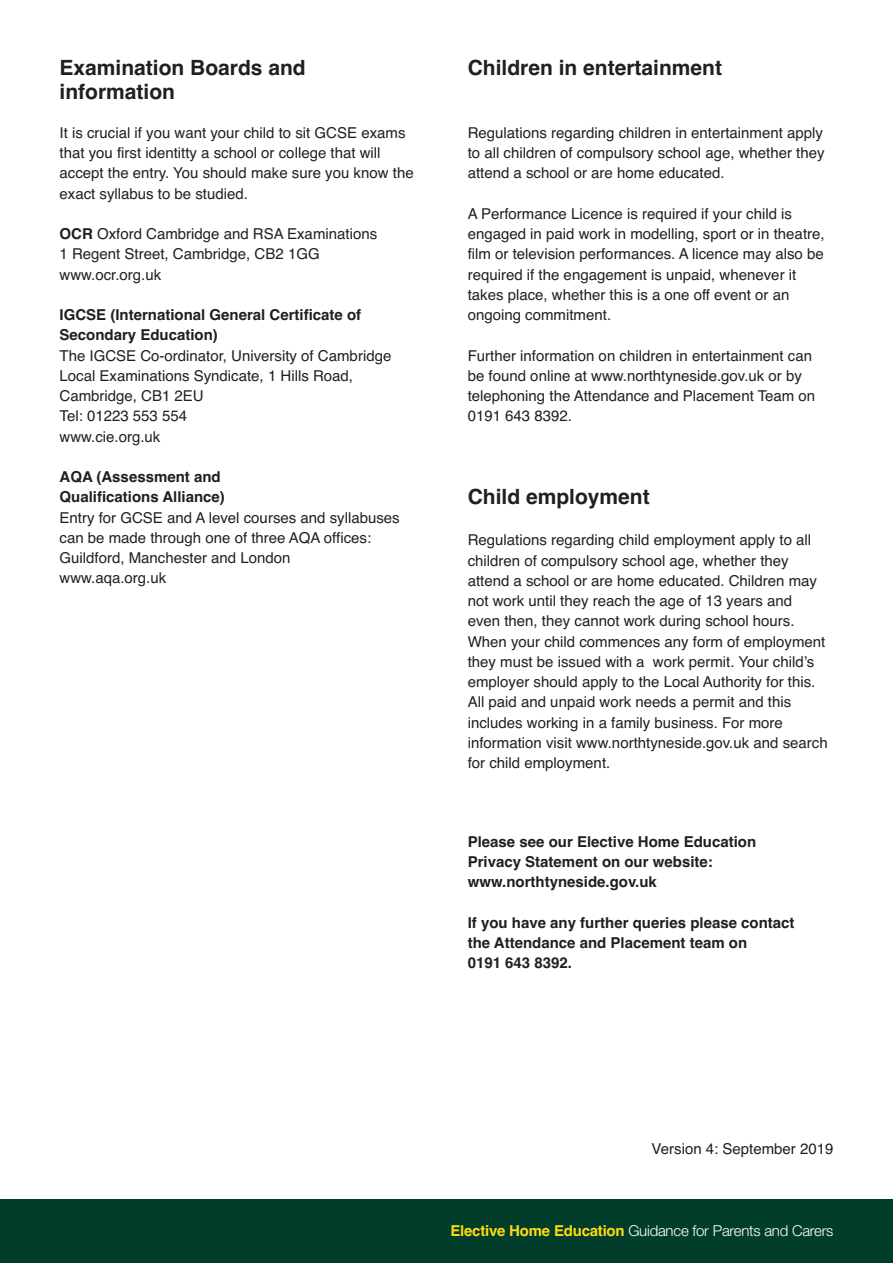
<style>
.page{position:relative;width:893px;height:1263px;background:#fff}
.page>*{position:absolute;margin:0;border:0;box-sizing:border-box;transform-origin:0 0}
.t1{font:700 21px/24px "Helvetica";color:#231f20}
.t2{font:15px/20.2px "Helvetica";color:#231f20}
.t3{font:700 15px/20.2px "Helvetica";color:#231f20}
.t4{font:300 15px "Helvetica Neue";letter-spacing:-.015em;color:#fff}
.s1{font-weight:700}
.s2{font-family:"Helvetica";font-weight:700;color:#ffdb0f}
</style>
<div class="page">
<div style="left:0;top:1199px;width:893px;height:64px;background:#003d2a"></div>
<h1 class="t1" style="left:60px;top:56px;width:248px">Examination Boards and information</h1>
<p class="t2" style="left:60px;top:122px;width:356px">It is crucial if you want your child to sit GCSE exams that you first identitty a school or college that will accept the entry. You should make sure you know the exact syllabus to be studied.</p>
<p class="t2" style="left:60px;top:224px;width:319px"><span class="s1">OCR</span> Oxford Cambridge and RSA Examinations<br>1 Regent Street, Cambridge, CB2 1GG www.ocr.org.uk</p>
<p class="t3" style="left:60px;top:305px;width:303px">IGCSE (International General Certificate of<br>Secondary Education)</p>
<p class="t2" style="left:60px;top:345px;width:333px">The IGCSE Co-ordinator, University of Cambridge<br>Local Examinations Syndicate, 1 Hills Road,<br>Cambridge, CB1 2EU<br>Tel: 01223 553 554<br>www.cie.org.uk</p>
<p class="t3" style="left:60px;top:467px;width:167px">AQA (Assessment and<br>Qualifications Alliance)</p>
<p class="t2" style="left:60px;top:507px;width:342px">Entry for GCSE and A level courses and syllabuses can be made through one of three AQA offices:<br>Guildford, Manchester and London www.aqa.org.uk</p>
<h1 class="t1" style="left:468px;top:56px;width:256px">Children in entertainment</h1>
<p class="t2" style="left:468px;top:122px;width:358px;text-align:justify">Regulations regarding children in entertainment apply to all children of compulsory school age, whether they attend a school or are home educated.</p>
<p class="t2" style="left:468px;top:203px;width:358px">A Performance Licence is required if your child is engaged in paid work in modelling, sport or in theatre, film or television performances. A licence may also be required if the engagement is unpaid, whenever it takes place, whether this is a one off event or an ongoing commitment.</p>
<p class="t2" style="left:468px;top:345px;width:349px">Further information on children in entertainment can be found online at www.northtyneside.gov.uk or by telephoning the Attendance and Placement Team on 0191 643 8392.</p>
<h1 class="t1" style="left:468px;top:484px;width:184px">Child employment</h1>
<p class="t2" style="left:468px;top:530px;width:361px">Regulations regarding child employment apply to all children of compulsory school age, whether they attend a school or are home educated. Children may not work until they reach the age of 13 years and even then, they cannot work during school hours.<br>When your child commences any form of employment they must be issued with a work permit. Your child’s employer should apply to the Local Authority for this.<br>All paid and unpaid work needs a permit and this includes working in a family business. For more information visit www.northtyneside.gov.uk and search for child employment.</p>
<p class="t3" style="left:468px;top:831px;width:290px">Please see our Elective Home Education<br>Privacy Statement on our website: www.northtyneside.gov.uk</p>
<p class="t3" style="left:468px;top:912px;width:328px">If you have any further queries please contact the Attendance and Placement team on<br>0191 643 8392.</p>
<p class="t2" style="left:652px;top:1139px;width:183px">Version 4: September 2019</p>
<p class="t4" style="left:450px;top:1225px;width:384px"><span class="s2">Elective Home Education</span> Guidance for Parents and Carers</p>
</div>
